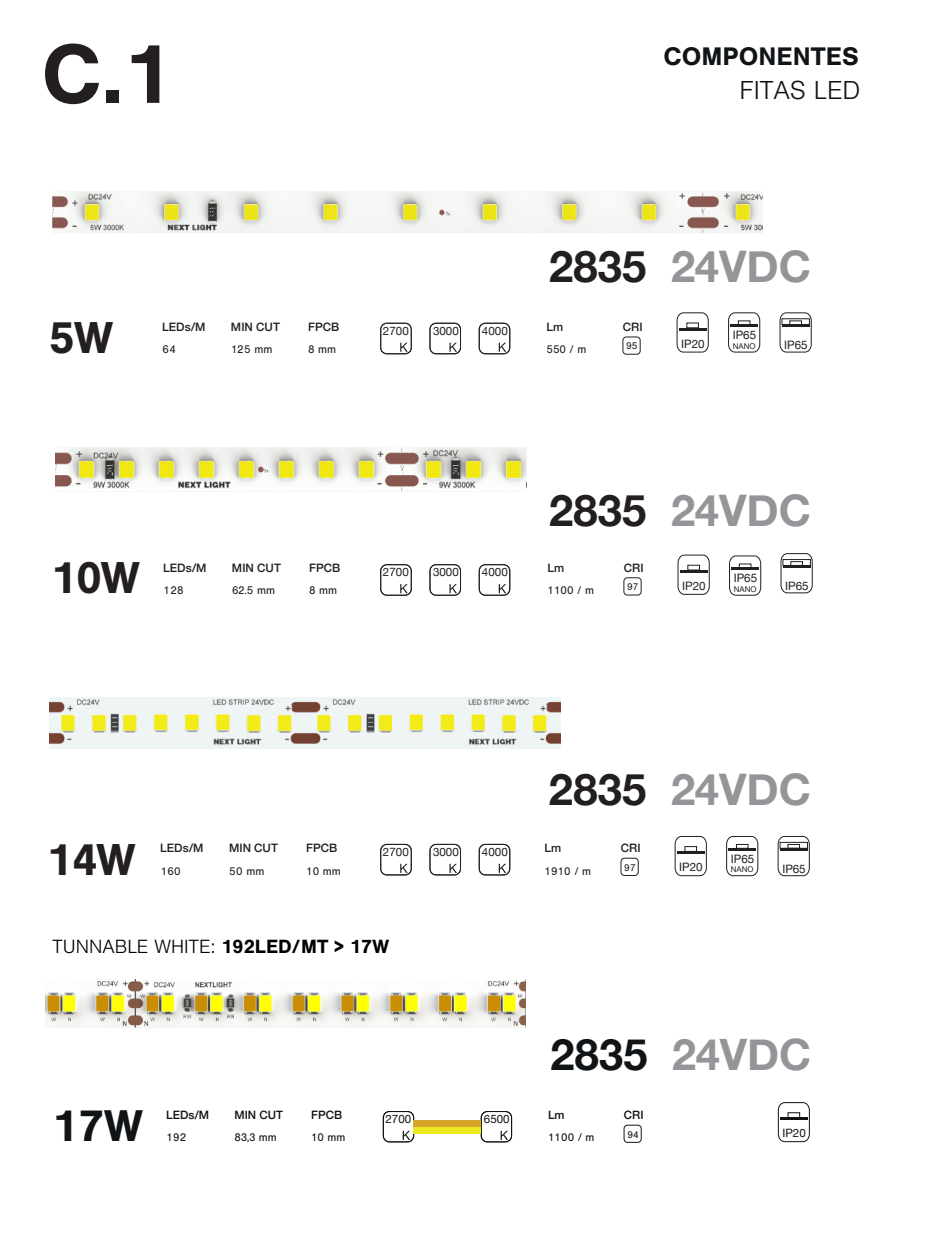
<style>
.page{position:relative;width:925px;height:1255px;background:#fff}
.page>*{position:absolute;margin:0;border:0;box-sizing:border-box;transform-origin:0 0}
.t1{font:700 87px "Nimbus San";color:#231f20}
.t2{font:700 46.35px "Nimbus San";letter-spacing:-.025em;color:#231f20}
.t3{font:700 46.2px "Nimbus San";color:#111416}
.t4{font:700 43.5px "Helvetica Neue";color:#939598}
.t5{font:700 43.2px "Helvetica Neue";color:#939598}
.t6{font:300 27px "Nimbus San";color:#111416}
.t7{font:700 26.4px "Nimbus San";color:#111416}
.t8{font:300 19.95px "Nimbus San";letter-spacing:.005em;color:#000001}
.t9{font:11.55px "Helvetica Neue";color:#231f20}
.t10{font:500 11.55px "Helvetica Neue";color:#231f20}
.t11{font:11.55px "Nimbus San";letter-spacing:.01em;color:#231f20}
.t12{font:500 11.55px "Helvetica Neue";color:#111416}
.t13{font:11.55px "Nimbus San";letter-spacing:.01em;color:#111416}
.t14{font:11.55px "Helvetica Neue";color:#111416}
.t15{font:10.2px "Nimbus San";color:#231f20}
.t16{font:10.05px "Nimbus San";color:#111416}
.t17{font:7.95px "Helvetica Neue";color:#231f20}
.s1{color:#231f20}
.s2{font-weight:700}
.s3{color:#111416}
</style>
<div class="page">
<img style="left:52px;top:191px;width:711px;height:42px">
<div style="left:623px;top:337px;width:17px;height:17px;border:1px solid #231f20;border-radius:3px"></div>
<svg style="left:728px;top:312px;width:32px;height:40px"></svg>
<div style="left:738px;top:320px;width:12px;height:5px;border:1px solid #231f20"></div>
<hr style="left:730px;top:325px;width:28px;height:2px;background:#231f20">
<svg style="left:676px;top:312px;width:33px;height:40px"></svg>
<hr style="left:679px;top:328px;width:27px;height:2px;background:#231f20">
<svg style="left:779px;top:312px;width:33px;height:40px"></svg>
<hr style="left:782px;top:325px;width:27px;height:2px;background:#231f20">
<div style="left:782px;top:318px;width:27px;height:7px;border:1px solid #231f20"></div>
<div style="left:430px;top:323px;width:31px;height:31px;border:1px solid #231f20;border-radius:6px"></div>
<div style="left:430px;top:323px;width:30px;height:31px;border:1px solid #231f20;border-radius:6px"></div>
<svg style="left:449px;top:342px;width:8px;height:10px"></svg>
<div style="left:479px;top:323px;width:31px;height:31px;border:1px solid #231f20;border-radius:6px"></div>
<svg style="left:499px;top:342px;width:7px;height:10px"></svg>
<div style="left:380px;top:323px;width:31px;height:31px;border:1px solid #231f20;border-radius:6px"></div>
<div style="left:381px;top:323px;width:30px;height:31px;border:1px solid #231f20;border-radius:6px"></div>
<svg style="left:400px;top:342px;width:8px;height:10px"></svg>
<img style="left:55px;top:447px;width:471px;height:44px">
<div style="left:624px;top:577px;width:17px;height:18px;border:1px solid #231f20;border-radius:3px"></div>
<svg style="left:729px;top:555px;width:32px;height:40px"></svg>
<hr style="left:731px;top:567px;width:28px;height:3px;background:#231f20">
<svg style="left:677px;top:554px;width:33px;height:40px"></svg>
<div style="left:687px;top:565px;width:13px;height:5px;border:1px solid #231f20"></div>
<hr style="left:680px;top:570px;width:27px;height:2px;background:#231f20">
<svg style="left:780px;top:553px;width:33px;height:40px"></svg>
<div style="left:790px;top:561px;width:13px;height:4px;border:1px solid #231f20"></div>
<hr style="left:783px;top:565px;width:27px;height:2px;background:#231f20">
<div style="left:783px;top:559px;width:27px;height:6px;border:1px solid #231f20"></div>
<div style="left:430px;top:564px;width:31px;height:31px;border:1px solid #231f20;border-radius:6px"></div>
<div style="left:430px;top:564px;width:30px;height:31px;border:1px solid #231f20;border-radius:6px"></div>
<svg style="left:449px;top:584px;width:8px;height:9px"></svg>
<div style="left:479px;top:564px;width:31px;height:31px;border:1px solid #231f20;border-radius:6px"></div>
<svg style="left:499px;top:584px;width:7px;height:9px"></svg>
<div style="left:380px;top:564px;width:31px;height:31px;border:1px solid #231f20;border-radius:6px"></div>
<div style="left:381px;top:564px;width:30px;height:31px;border:1px solid #231f20;border-radius:6px"></div>
<svg style="left:400px;top:584px;width:8px;height:9px"></svg>
<div style="left:621px;top:858px;width:17px;height:17px;border:1px solid #231f20;border-radius:3px"></div>
<svg style="left:726px;top:836px;width:32px;height:40px"></svg>
<div style="left:736px;top:844px;width:12px;height:4px;border:1px solid #231f20"></div>
<hr style="left:728px;top:848px;width:28px;height:2px;background:#231f20">
<svg style="left:675px;top:836px;width:32px;height:40px"></svg>
<div style="left:685px;top:846px;width:12px;height:5px;border:1px solid #231f20"></div>
<hr style="left:677px;top:851px;width:28px;height:2px;background:#231f20">
<svg style="left:777px;top:836px;width:33px;height:40px"></svg>
<div style="left:788px;top:844px;width:12px;height:4px;border:1px solid #231f20"></div>
<hr style="left:780px;top:848px;width:28px;height:2px;background:#231f20">
<div style="left:780px;top:842px;width:28px;height:6px;border:1px solid #231f20"></div>
<div style="left:430px;top:844px;width:31px;height:31px;border:1px solid #231f20;border-radius:6px"></div>
<div style="left:430px;top:844px;width:30px;height:31px;border:1px solid #231f20;border-radius:6px"></div>
<svg style="left:449px;top:863px;width:8px;height:9px"></svg>
<div style="left:479px;top:844px;width:31px;height:31px;border:1px solid #231f20;border-radius:6px"></div>
<svg style="left:499px;top:863px;width:7px;height:9px"></svg>
<div style="left:380px;top:844px;width:31px;height:31px;border:1px solid #231f20;border-radius:6px"></div>
<div style="left:381px;top:844px;width:30px;height:31px;border:1px solid #231f20;border-radius:6px"></div>
<svg style="left:400px;top:863px;width:8px;height:9px"></svg>
<img style="left:49px;top:698px;width:512px;height:50px">
<div style="left:624px;top:1124px;width:17px;height:18px;border:1px solid #111416;border-radius:3px"></div>
<svg style="left:778px;top:1102px;width:32px;height:40px"></svg>
<div style="left:788px;top:1112px;width:12px;height:5px;border:1px solid #111416"></div>
<hr style="left:780px;top:1117px;width:28px;height:2px;background:#111416">
<div style="left:481px;top:1111px;width:31px;height:30px;border:1px solid #111416;border-radius:6px"></div>
<svg style="left:501px;top:1130px;width:7px;height:9px"></svg>
<div style="left:383px;top:1111px;width:31px;height:30px;border:1px solid #111416;border-radius:6px"></div>
<svg style="left:403px;top:1130px;width:7px;height:9px"></svg>
<div style="left:414px;top:1120px;width:67px;height:6px;background:#d5a629"></div>
<div style="left:414px;top:1127px;width:67px;height:6px;background:#ece822"></div>
<img style="left:46px;top:979px;width:480px;height:48px">
<h1 class="t1" style="left:41px;top:25px;width:133px">C.1</h1>
<h3 class="t7" style="left:663px;top:41px;width:197px">COMPONENTES</h3>
<h3 class="t6" style="left:739px;top:76px;width:122px">FITAS LED</h3>
<h2 class="t2" style="left:48px;top:312px;width:67px">5W</h2>
<p class="t10" style="left:162px;top:317px;width:45px">LEDs/M</p>
<p class="t11" style="left:163px;top:343px;width:15px">64</p>
<p class="t10" style="left:231px;top:317px;width:50px">MIN CUT</p>
<p class="t11" style="left:231px;top:343px;width:43px">125 mm</p>
<p class="t10" style="left:308px;top:317px;width:33px">FPCB</p>
<p class="t11" style="left:308px;top:343px;width:29px">8 mm</p>
<p class="t9" style="left:383px;top:322px;width:27px">2700</p>
<p class="t9" style="left:433px;top:322px;width:27px">3000</p>
<p class="t9" style="left:482px;top:322px;width:27px">4000</p>
<h3 class="t4" style="left:549px;top:232px;width:264px"><span class="s1">2835</span> 24VDC</h3>
<p class="t10" style="left:546px;top:317px;width:18px">Lm</p>
<p class="t11" style="left:546px;top:343px;width:42px">550 / m</p>
<p class="t10" style="left:623px;top:317px;width:21px">CRI</p>
<p class="t15" style="left:626px;top:340px;width:13px">95</p>
<p class="t9" style="left:733px;top:326px;width:25px">IP65</p>
<p class="t9" style="left:681px;top:335px;width:25px">IP20</p>
<p class="t17" style="left:733px;top:340px;width:24px">NANO</p>
<p class="t9" style="left:784px;top:337px;width:25px">IP65</p>
<h2 class="t2" style="left:51px;top:551px;width:90px">10W</h2>
<p class="t10" style="left:163px;top:558px;width:45px">LEDs/M</p>
<p class="t11" style="left:164px;top:584px;width:22px">128</p>
<p class="t10" style="left:232px;top:558px;width:50px">MIN CUT</p>
<p class="t11" style="left:232px;top:584px;width:45px">62.5 mm</p>
<p class="t10" style="left:309px;top:558px;width:33px">FPCB</p>
<p class="t11" style="left:309px;top:584px;width:29px">8 mm</p>
<p class="t9" style="left:383px;top:563px;width:27px">2700</p>
<p class="t9" style="left:433px;top:563px;width:27px">3000</p>
<p class="t9" style="left:482px;top:563px;width:27px">4000</p>
<h3 class="t4" style="left:549px;top:476px;width:264px"><span class="s1">2835</span> 24VDC</h3>
<p class="t10" style="left:547px;top:558px;width:18px">Lm</p>
<p class="t11" style="left:547px;top:584px;width:48px">1100 / m</p>
<p class="t10" style="left:624px;top:558px;width:21px">CRI</p>
<p class="t15" style="left:627px;top:581px;width:13px">97</p>
<p class="t9" style="left:734px;top:569px;width:25px">IP65</p>
<p class="t9" style="left:682px;top:577px;width:25px">IP20</p>
<p class="t17" style="left:734px;top:583px;width:24px">NANO</p>
<p class="t9" style="left:785px;top:577px;width:25px">IP65</p>
<h3 class="t4" style="left:549px;top:755px;width:264px"><span class="s1">2835</span> 24VDC</h3>
<h2 class="t2" style="left:47px;top:833px;width:90px">14W</h2>
<p class="t10" style="left:160px;top:838px;width:45px">LEDs/M</p>
<p class="t11" style="left:161px;top:864px;width:22px">160</p>
<p class="t10" style="left:229px;top:838px;width:50px">MIN CUT</p>
<p class="t11" style="left:229px;top:864px;width:37px">50 mm</p>
<p class="t10" style="left:306px;top:838px;width:33px">FPCB</p>
<p class="t11" style="left:306px;top:864px;width:36px">10 mm</p>
<p class="t9" style="left:383px;top:843px;width:27px">2700</p>
<p class="t9" style="left:433px;top:843px;width:27px">3000</p>
<p class="t9" style="left:482px;top:843px;width:27px">4000</p>
<p class="t10" style="left:544px;top:838px;width:18px">Lm</p>
<p class="t11" style="left:544px;top:864px;width:48px">1910 / m</p>
<p class="t10" style="left:621px;top:838px;width:21px">CRI</p>
<p class="t15" style="left:624px;top:861px;width:13px">97</p>
<p class="t9" style="left:731px;top:850px;width:25px">IP65</p>
<p class="t9" style="left:679px;top:858px;width:25px">IP20</p>
<p class="t17" style="left:731px;top:863px;width:24px">NANO</p>
<p class="t9" style="left:782px;top:860px;width:25px">IP65</p>
<h3 class="t8" style="left:53px;top:935px;width:338px">TUNNABLE WHITE: <span class="s2">192LED/MT &gt; 17W</span></h3>
<h3 class="t5" style="left:550px;top:1021px;width:262px"><span class="s3">2835</span> 24VDC</h3>
<h3 class="t3" style="left:53px;top:1099px;width:92px">17W</h3>
<p class="t12" style="left:166px;top:1105px;width:44px">LEDs/M</p>
<p class="t13" style="left:166px;top:1131px;width:21px">192</p>
<p class="t12" style="left:234px;top:1105px;width:50px">MIN CUT</p>
<p class="t13" style="left:234px;top:1131px;width:44px">83,3 mm</p>
<p class="t12" style="left:311px;top:1105px;width:33px">FPCB</p>
<p class="t13" style="left:311px;top:1131px;width:36px">10 mm</p>
<p class="t14" style="left:385px;top:1110px;width:27px">2700</p>
<p class="t14" style="left:484px;top:1110px;width:27px">6500</p>
<p class="t12" style="left:548px;top:1105px;width:18px">Lm</p>
<p class="t13" style="left:548px;top:1131px;width:48px">1100 / m</p>
<p class="t12" style="left:624px;top:1105px;width:21px">CRI</p>
<p class="t16" style="left:627px;top:1128px;width:13px">94</p>
<p class="t14" style="left:782px;top:1124px;width:25px">IP20</p>
</div>
